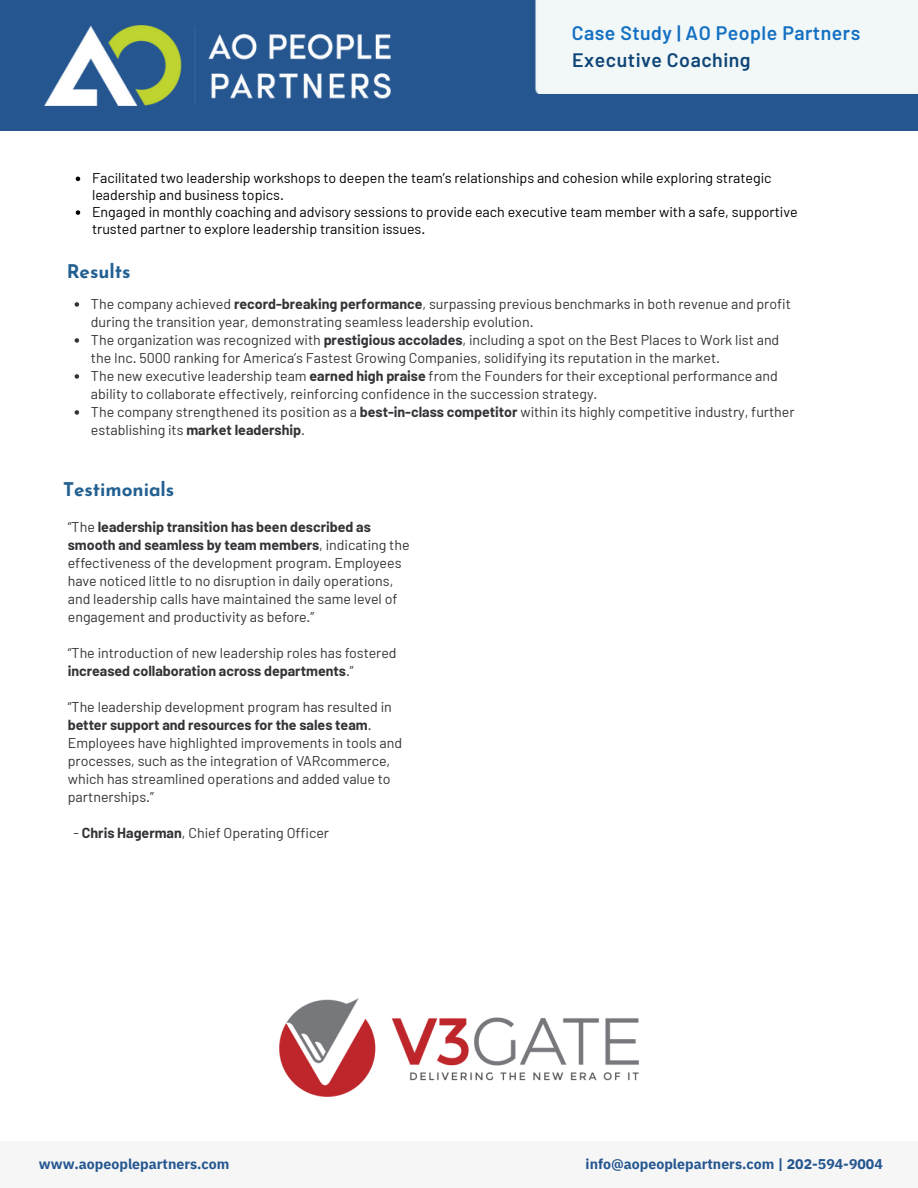
<style>
.page{position:relative;width:918px;height:1188px;background:#fff}
.page>*{position:absolute;margin:0;border:0;box-sizing:border-box;transform-origin:0 0}
.t1{font:600 19.5px "Barlow";letter-spacing:.025em;color:#1370c2}
.t2{font:600 19.5px "Barlow";letter-spacing:.025em;color:#0f4678}
.t3{font:700 18.9px "Josefin Sans";color:#236192}
.t4{font:14.25px/18px "Barlow";color:#343438}
.t5{font:14.25px/16.8px "Barlow";color:#000}
.t6{font:700 14.1px "IBM Plex Sans";color:#255690}
.s1{font-weight:700}
</style>
<div class="page">
<div style="left:0;top:0;width:918px;height:130px;background:#255690"></div>
<div style="left:0;top:1141px;width:918px;height:47px;background:#f6f6f6"></div>
<div style="left:535px;top:0;width:383px;height:93px;background:#f2f8f8"></div>
<img style="left:45px;top:25px;width:345px;height:80px">
<img style="left:279px;top:998px;width:359px;height:98px">
<svg style="left:75px;top:302px;width:4px;height:5px"></svg>
<svg style="left:75px;top:338px;width:4px;height:5px"></svg>
<svg style="left:75px;top:374px;width:4px;height:5px"></svg>
<svg style="left:75px;top:410px;width:4px;height:5px"></svg>
<svg style="left:76px;top:177px;width:4px;height:4px"></svg>
<svg style="left:76px;top:210px;width:4px;height:5px"></svg>
<p class="t1" style="left:572px;top:20px;width:290px">Case Study | AO People Partners</p>
<p class="t2" style="left:572px;top:47px;width:180px">Executive Coaching</p>
<h2 class="t5" style="left:92px;top:169px;width:681px">Facilitated two leadership workshops to deepen the team’s relationships and cohesion while exploring strategic leadership and business topics.</h2>
<h2 class="t5" style="left:92px;top:203px;width:707px">Engaged in monthly coaching and advisory sessions to provide each executive team member with a safe, supportive trusted partner to explore leadership transition issues.</h2>
<p class="t3" style="left:67px;top:264px;width:65px">Results</p>
<p class="t4" style="left:91px;top:294px;width:701px">The company achieved <span class="s1">record-breaking performance</span>, surpassing previous benchmarks in both revenue and profit during the transition year, demonstrating seamless leadership evolution.</p>
<p class="t4" style="left:91px;top:330px;width:690px">The organization was recognized with <span class="s1">prestigious accolades</span>, including a spot on the Best Places to Work list and the Inc. 5000 ranking for America’s Fastest Growing Companies, solidifying its reputation in the market.</p>
<p class="t4" style="left:91px;top:366px;width:688px">The new executive leadership team <span class="s1">earned high praise</span> from the Founders for their exceptional performance and ability to collaborate effectively, reinforcing confidence in the succession strategy.</p>
<h1 class="t4" style="left:91px;top:402px;width:705px">The company strengthened its position as a <span class="s1">best-in-class competitor</span> within its highly competitive industry, further establishing its <span class="s1">market leadership</span>.</h1>
<p class="t3" style="left:63px;top:482px;width:113px">Testimonials</p>
<p class="t4" style="left:68px;top:517px;width:343px">“The <span class="s1">leadership transition has been described as smooth and seamless by team members</span>, indicating the effectiveness of the development program. Employees have noticed little to no disruption in daily operations, and leadership calls have maintained the same level of engagement and productivity as before.”</p>
<p class="t4" style="left:68px;top:643px;width:330px">“The introduction of new leadership roles has fostered <span class="s1">increased collaboration across departments</span>.”</p>
<h1 class="t4" style="left:68px;top:697px;width:336px">“The leadership development program has resulted in <span class="s1">better support and resources for the sales team</span>.<br>Employees have highlighted improvements in tools and processes, such as the integration of VARcommerce, which has streamlined operations and added value to partnerships.”</h1>
<h1 class="t4" style="left:73px;top:823px;width:257px">- <span class="s1">Chris Hagerman</span>, Chief Operating Officer</h1>
<p class="t6" style="left:39px;top:1154px;width:192px">www.aopeoplepartners.com</p>
<p class="t6" style="left:586px;top:1154px;width:299px">info@aopeoplepartners.com | 202-594-9004</p>
</div>
